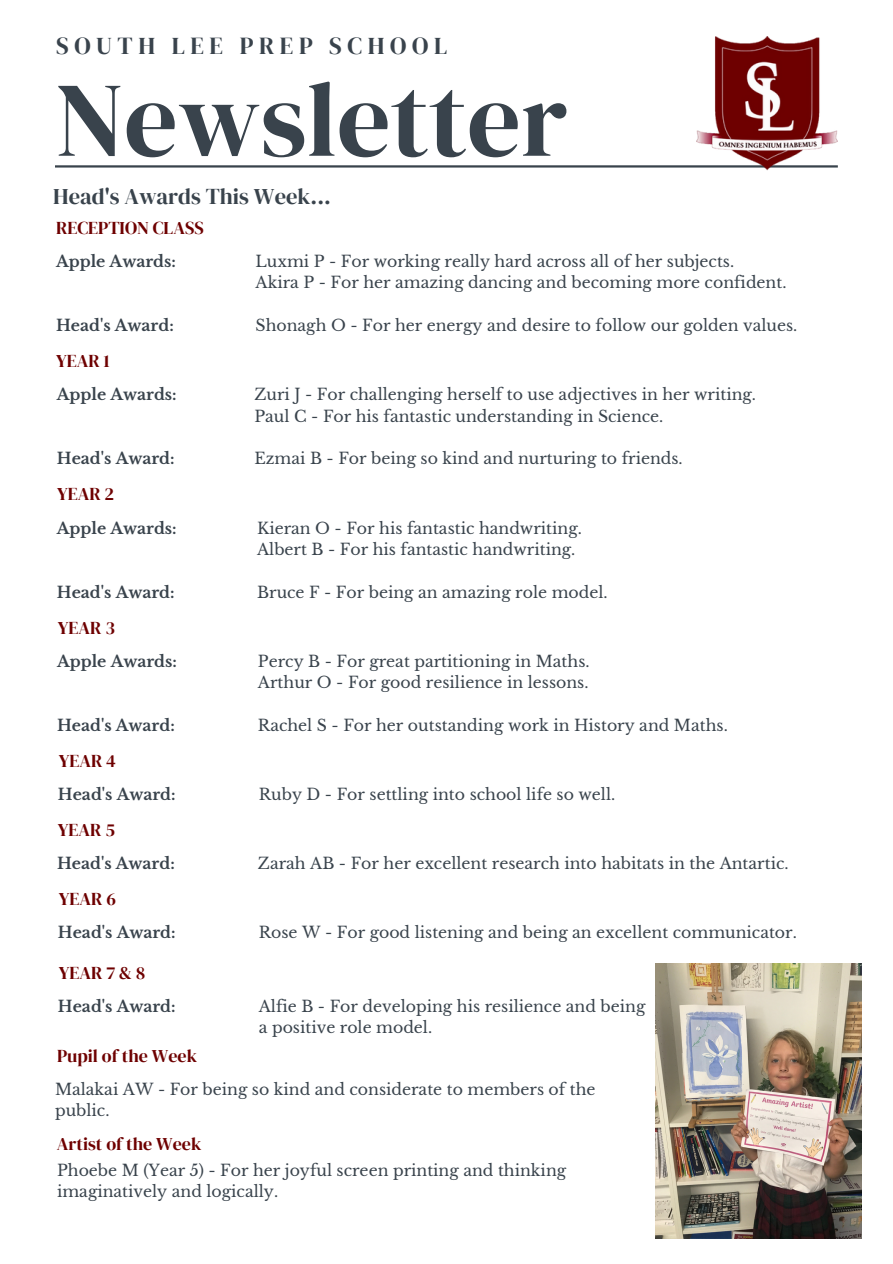
<style>
.page{position:relative;width:893px;height:1264px;background:#fff}
.page>*{position:absolute;margin:0;border:0;box-sizing:border-box;transform-origin:0 0}
.t1{font:105.9px "DM Serif Display";color:#39434c}
.t2{font:24.3px "DM Serif Display";letter-spacing:.23em;color:#39434c}
.t3{font:22.5px "DM Serif Display";color:#39434c}
.t4{font:18px "DM Serif Display";color:#6e0000}
.t5{font:15.75px/21.3px "Libre Baskerville";color:#39434c}
.t6{font:700 15.75px "Libre Baskerville";color:#39434c}
</style>
<div class="page">
<hr style="left:55px;top:165px;width:782px;height:2px;background:#39434c">
<img style="left:696px;top:37px;width:141px;height:134px">
<img style="left:655px;top:963px;width:206px;height:275px">
<h2 class="t2" style="left:56px;top:29px;width:392px">SOUTH LEE PREP SCHOOL</h2>
<h1 class="t1" style="left:55px;top:46px;width:514px">Newsletter</h1>
<h3 class="t3" style="left:53px;top:180px;width:279px">Head's Awards This Week...</h3>
<p class="t4" style="left:56px;top:216px;width:149px">RECEPTION CLASS</p>
<p class="t6" style="left:56px;top:252px;width:121px">Apple Awards:</p>
<p class="t6" style="left:56px;top:316px;width:119px">Head's Award:</p>
<p class="t4" style="left:56px;top:348px;width:55px">YEAR 1</p>
<p class="t6" style="left:57px;top:385px;width:121px">Apple Awards:</p>
<p class="t6" style="left:57px;top:449px;width:119px">Head's Award:</p>
<p class="t4" style="left:57px;top:482px;width:59px">YEAR 2</p>
<p class="t6" style="left:57px;top:518px;width:121px">Apple Awards:</p>
<p class="t6" style="left:57px;top:582px;width:119px">Head's Award:</p>
<p class="t4" style="left:58px;top:615px;width:59px">YEAR 3</p>
<p class="t6" style="left:57px;top:651px;width:121px">Apple Awards:</p>
<p class="t6" style="left:57px;top:715px;width:119px">Head's Award:</p>
<p class="t4" style="left:59px;top:748px;width:59px">YEAR 4</p>
<p class="t5" style="left:255px;top:251px;width:532px">Luxmi P - For working really hard across all of her subjects.<br>Akira P - For her amazing dancing and becoming more confident.</p>
<p class="t5" style="left:255px;top:315px;width:543px">Shonagh O - For her energy and desire to follow our golden values.</p>
<p class="t5" style="left:254px;top:384px;width:503px">Zuri J - For challenging herself to use adjectives in her writing.<br>Paul C - For his fantastic understanding in Science.</p>
<p class="t5" style="left:254px;top:448px;width:430px">Ezmai B - For being so kind and nurturing to friends.</p>
<p class="t5" style="left:257px;top:517px;width:326px">Kieran O - For his fantastic handwriting.<br>Albert B - For his fantastic handwriting.</p>
<p class="t5" style="left:257px;top:581px;width:352px">Bruce F - For being an amazing role model.</p>
<p class="t5" style="left:258px;top:650px;width:333px">Percy B - For great partitioning in Maths.<br>Arthur O - For good resilience in lessons.</p>
<p class="t5" style="left:258px;top:714px;width:471px">Rachel S - For her outstanding work in History and Maths.</p>
<p class="t6" style="left:58px;top:784px;width:119px">Head's Award:</p>
<p class="t5" style="left:259px;top:783px;width:358px">Ruby D - For settling into school life so well.</p>
<p class="t4" style="left:58px;top:817px;width:59px">YEAR 5</p>
<p class="t6" style="left:57px;top:853px;width:119px">Head's Award:</p>
<p class="t5" style="left:258px;top:852px;width:532px">Zarah AB - For her excellent research into habitats in the Antartic.</p>
<p class="t4" style="left:59px;top:886px;width:59px">YEAR 6</p>
<p class="t6" style="left:58px;top:922px;width:119px">Head's Award:</p>
<p class="t5" style="left:259px;top:922px;width:539px">Rose W - For good listening and being an excellent communicator.</p>
<p class="t4" style="left:59px;top:960px;width:88px">YEAR7&amp;8</p>
<p class="t6" style="left:58px;top:996px;width:119px">Head's Award:</p>
<p class="t5" style="left:259px;top:995px;width:388px">Alfie B - For developing his resilience and being a positive role model.</p>
<p class="t4" style="left:57px;top:1043px;width:141px">Pupil of the Week</p>
<p class="t5" style="left:55px;top:1078px;width:542px">Malakai AW - For being so kind and considerate to members of the public.</p>
<p class="t4" style="left:57px;top:1131px;width:146px">Artist of the Week</p>
<p class="t5" style="left:57px;top:1159px;width:510px">Phoebe M (Year 5) - For her joyful screen printing and thinking imaginatively and logically.</p>
</div>
